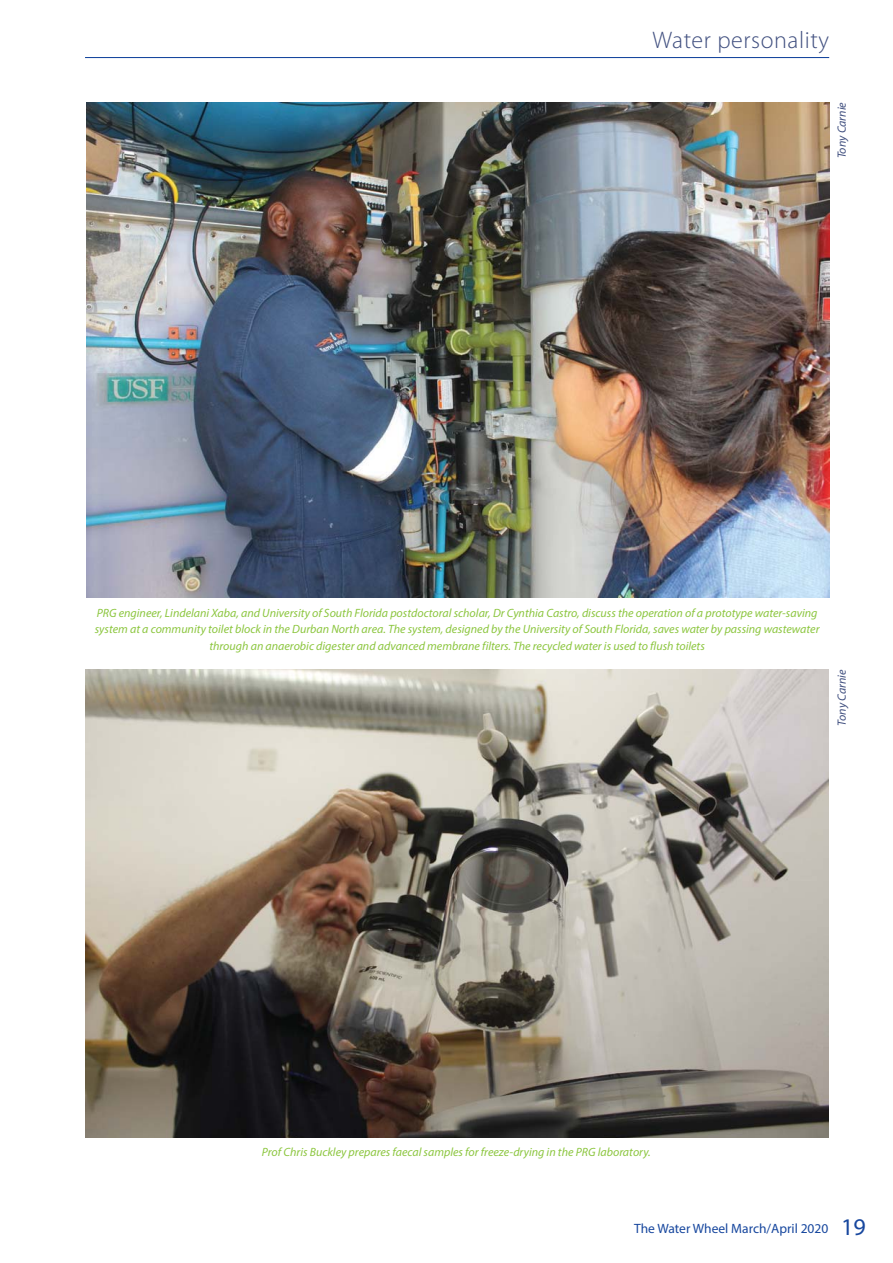
<style>
.page{position:relative;width:893px;height:1263px;background:#fff}
.page>*{position:absolute;margin:0;border:0;box-sizing:border-box;transform-origin:0 0}
.t1{font:300 24px "Myriad Pro";letter-spacing:.025em;color:#415080}
.t2{font:13.5px "Myriad Pro";color:#17479e}
.t3{font:italic 12px/16.5px "Myriad Pro";color:#8cc63f;text-align:center}
.t4{font:italic 12px "Myriad Pro";color:#415080}
.s1{font-size:24px}
</style>
<div class="page">
<hr style="left:85px;top:57px;width:744px;height:1px;background:#17479e">
<img style="left:86px;top:102px;width:743px;height:495px">
<img style="left:86px;top:670px;width:742px;height:468px">
<h1 class="t1" style="left:653px;top:31px;width:178px">Water personality</h1>
<p class="t4" style="left:837px;top:158px;width:58px;rotate:-90deg">Tony Carnie</p>
<p class="t3" style="left:95px;top:606px;width:726px">PRG engineer, Lindelani Xaba, and University of South Florida postdoctoral scholar, Dr Cynthia Castro, discuss the operation of a prototype water-saving system at a community toilet block in the Durban North area. The system, designed by the University of South Florida, saves water by passing wastewater through an anaerobic digester and advanced membrane filters. The recycled water is used to flush toilets</p>
<p class="t4" style="left:837px;top:726px;width:58px;rotate:-90deg">Tony Carnie</p>
<p class="t3" style="left:262px;top:1145px;width:390px">Prof Chris Buckley prepares faecal samples for freeze-drying in the PRG laboratory.</p>
<p class="t2" style="left:634px;top:1223px;width:233px">The Water Wheel March/April 2020 <span class="s1">19</span></p>
</div>
